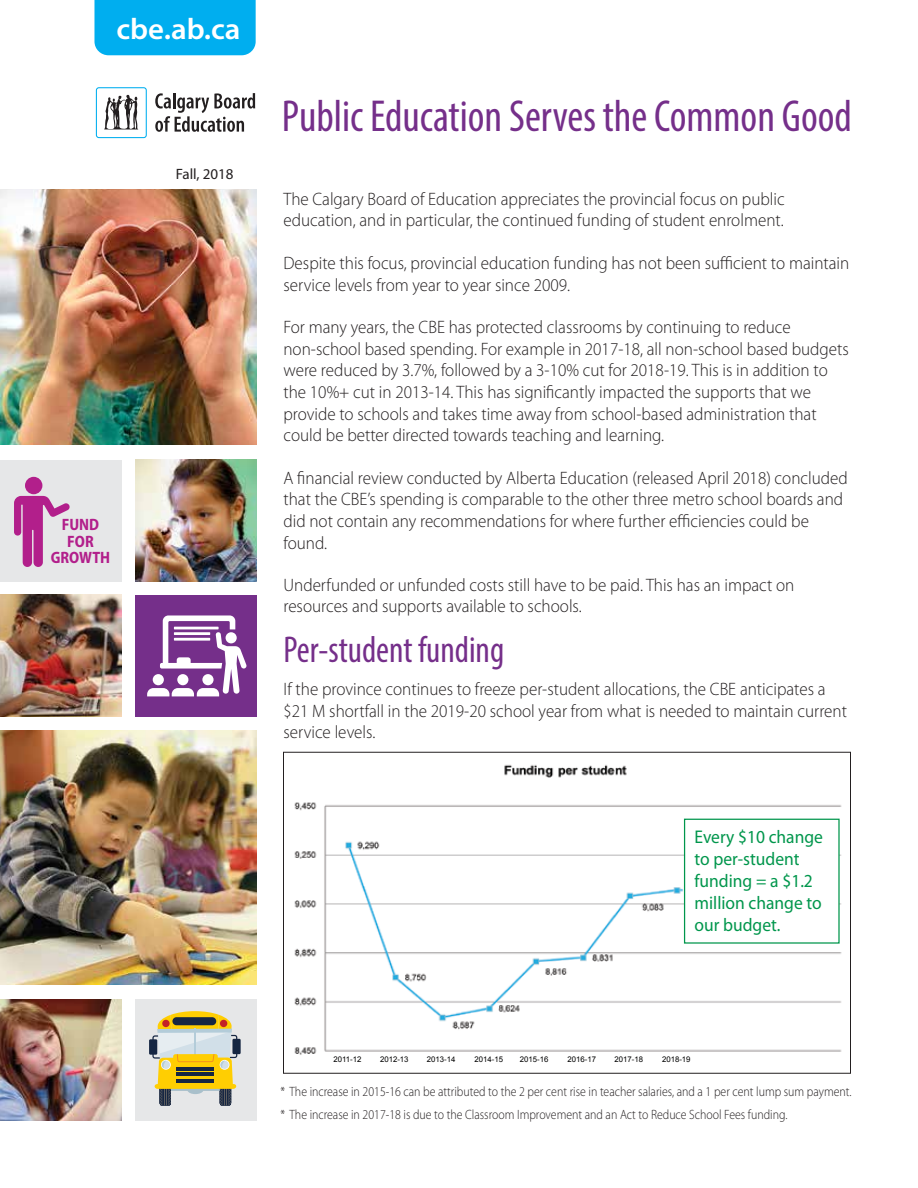
<style>
.page{position:relative;width:918px;height:1188px;background:#fff}
.page>*{position:absolute;margin:0;border:0;box-sizing:border-box;transform-origin:0 0}
.t1{font:condensed 45px "Myriad Pro";color:#752f8a}
.t2{font:condensed 37.5px "Myriad Pro";color:#752f8a;scale:.95 1}
.t3{font:600 29.85px "Myriad Pro";color:#fff}
.t4{font:18.45px/22px "Myriad Pro";color:#00964c;scale:.95 1}
.t5{font:300 18px/21.6px "Myriad Pro";color:#231f20;scale:.95 1}
.t6{font:700 semi-condensed 16.5px/16.5px "Myriad Pro";color:#b21f8b;text-align:center;scale:.95 1}
.t7{font:15px "Myriad Pro";color:#231f20}
.t8{font:300 13.5px/22.5px "Myriad Pro";color:#231f20;scale:.88 1}
.t9{font:7.8px "Arial";color:#010101}
</style>
<div class="page">
<img style="left:0;top:595px;width:121px;height:121px">
<img style="left:0;top:730px;width:256px;height:255px">
<div style="left:94px;top:0;width:162px;height:55px;background:#00aeef"></div>
<div style="left:95px;top:86px;width:53px;height:53px;border:3px solid #fff;border-radius:3px"></div>
<svg style="left:155px;top:93px;width:100px;height:39px"></svg>
<div style="left:96px;top:88px;width:50px;height:50px;background:#fff;border-radius:3px"></div>
<div style="left:96px;top:87px;width:51px;height:51px;border:1px solid #00aeef;border-radius:3px"></div>
<svg style="left:104px;top:95px;width:34px;height:34px"></svg>
<div style="left:0;top:460px;width:122px;height:121px;background:#e6e7e8"></div>
<img style="left:0;top:190px;width:256px;height:254px">
<img style="left:135px;top:460px;width:121px;height:121px">
<div style="left:135px;top:595px;width:121px;height:121px;background:#752f8a"></div>
<img style="left:0;top:999px;width:122px;height:122px">
<div style="left:135px;top:999px;width:121px;height:121px;background:#e6e7e8"></div>
<svg style="left:147px;top:615px;width:100px;height:81px"></svg>
<div style="left:153px;top:674px;width:11px;height:11px;background:#fff;border-radius:50%"></div>
<div style="left:25px;top:477px;width:17px;height:17px;background:#b21f8b;border-radius:50%"></div>
<svg style="left:14px;top:496px;width:56px;height:71px"></svg>
<div style="left:149px;top:1039px;width:8px;height:16px;background:#162642"></div>
<div style="left:232px;top:1039px;width:9px;height:15px;background:#162642"></div>
<svg style="left:152px;top:1011px;width:85px;height:94px"></svg>
<img style="left:284px;top:751px;width:566px;height:304px">
<div style="left:327px;top:1053px;width:516px;height:19px;background:#fff"></div>
<div style="left:685px;top:871px;width:161px;height:26px;background:#fff"></div>
<div style="left:684px;top:819px;width:156px;height:125px;background:#fff;border:1px solid #00964c"></div>
<h3 class="t3" style="left:116px;top:10px;width:126px">cbe.ab.ca</h3>
<p class="t7" style="left:176px;top:164px;width:59px">Fall, 2018</p>
<p class="t6" style="left:51px;top:516px;width:64px">FUND<br>FOR<br>GROWTH</p>
<h1 class="t1" style="left:282px;top:89px;width:571px">Public Education Serves the Common Good</h1>
<p class="t5" style="left:284px;top:188px;width:529px">The Calgary Board of Education appreciates the provincial focus on public education, and in particular, the continued funding of student enrolment.</p>
<p class="t5" style="left:284px;top:253px;width:597px">Despite this focus, provincial education funding has not been sufficient to maintain service levels from year to year since 2009.</p>
<p class="t5" style="left:284px;top:317px;width:597px">For many years, the CBE has protected classrooms by continuing to reduce non-school based spending. For example in 2017-18, all non-school based budgets were reduced by 3.7%, followed by a 3-10% cut for 2018-19. This is in addition to the 10%+ cut in 2013-14. This has significantly impacted the supports that we provide to schools and takes time away from school-based administration that could be better directed towards teaching and learning.</p>
<p class="t5" style="left:284px;top:467px;width:595px">A financial review conducted by Alberta Education (released April 2018) concluded that the CBE’s spending is comparable to the other three metro school boards and did not contain any recommendations for where further efficiencies could be found.</p>
<p class="t5" style="left:284px;top:575px;width:539px">Underfunded or unfunded costs still have to be paid. This has an impact on resources and supports available to schools.</p>
<h2 class="t2" style="left:284px;top:627px;width:234px">Per-student funding</h2>
<p class="t5" style="left:284px;top:679px;width:595px">If the province continues to freeze per-student allocations, the CBE anticipates a $21 M shortfall in the 2019-20 school year from what is needed to maintain current service levels.</p>
<p class="t4" style="left:695px;top:826px;width:137px">Every $10 change to per-student funding = a $1.2 million change to our budget.</p>
<p class="t9" style="left:333px;top:1054px;width:30px">2011-12</p>
<p class="t9" style="left:380px;top:1054px;width:30px">2012-13</p>
<p class="t9" style="left:427px;top:1054px;width:30px">2013-14</p>
<p class="t9" style="left:475px;top:1054px;width:30px">2014-15</p>
<p class="t9" style="left:520px;top:1054px;width:30px">2015-16</p>
<p class="t9" style="left:567px;top:1054px;width:30px">2016-17</p>
<p class="t9" style="left:615px;top:1054px;width:30px">2017-18</p>
<p class="t9" style="left:662px;top:1054px;width:30px">2018-19</p>
<p class="t8" style="left:280px;top:1081px;width:651px">* The increase in 2015-16 can be attributed to the 2 per cent rise in teacher salaries, and a 1 per cent lump sum payment. * The increase in 2017-18 is due to the Classroom Improvement and an Act to Reduce School Fees funding.</p>
</div>
